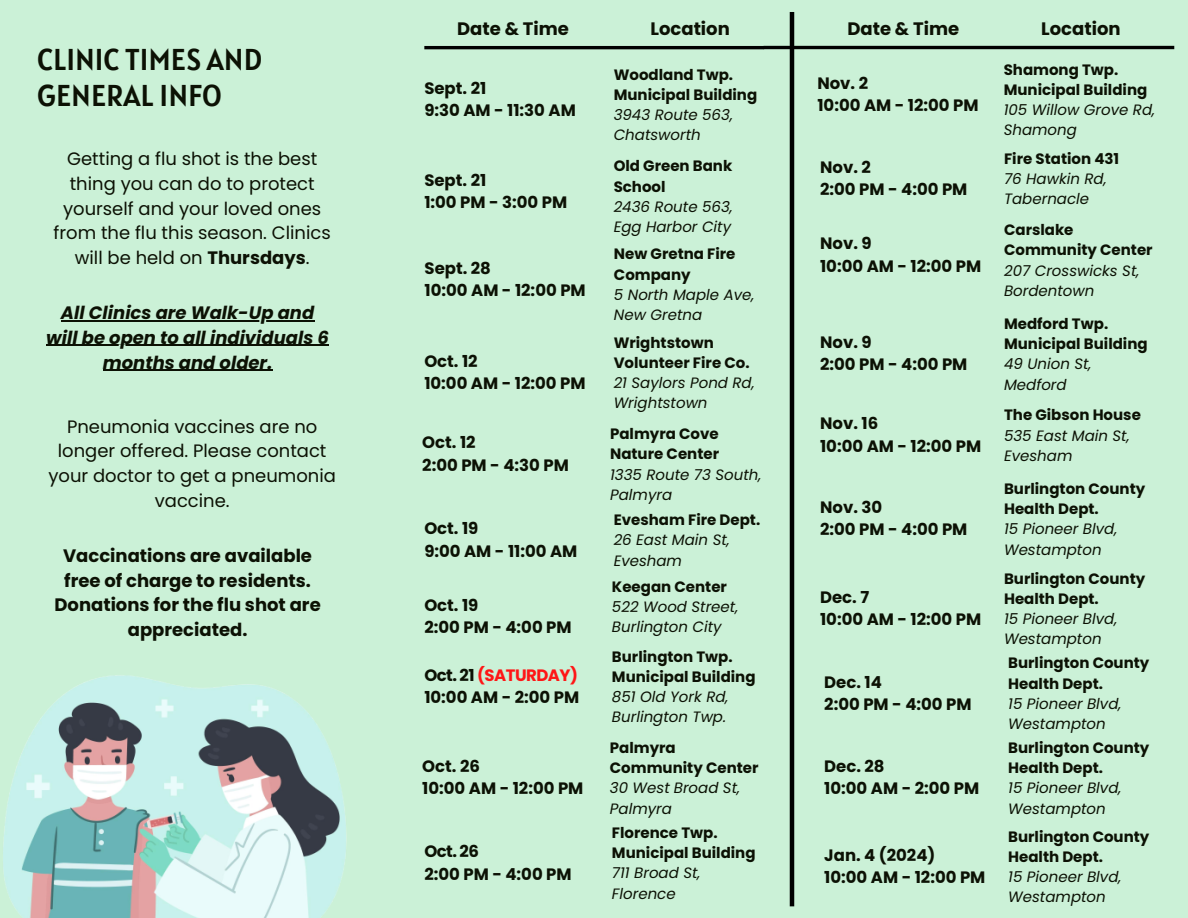
<style>
.page{position:relative;width:1188px;height:918px;background:#cbf1d7}
.page>*{position:absolute;margin:0;border:0;box-sizing:border-box;transform-origin:0 0}
.t1{font:30px/36px "Alatsi";color:#0c1104}
.t2{font:18px/24.8px "Poppins";color:#0c1104;text-align:center}
.t3{font:700 18px/24.8px "Poppins";color:#0c1104;text-align:center}
.t4{font:italic 700 18px/24.8px "Poppins";color:#0c1104;text-align:center}
.t5{font:700 16.5px "Poppins";color:#0c1104}
.t6{font:700 16.5px "Poppins";letter-spacing:-.03em;color:#ff1616}
.t7{font:700 15px/20.2px "Poppins";color:#0c1104}
.t8{font:italic 15px/20.2px "Poppins";color:#0c1104}
.s1{font-weight:700}
.s2{color:#0c1104}
</style>
<div class="page">
<img style="left:3px;top:675px;width:344px;height:243px">
<hr style="left:61px;top:320px;width:253px;height:1px;background:#0c1104">
<hr style="left:46px;top:345px;width:283px;height:1px;background:#0c1104">
<hr style="left:103px;top:370px;width:169px;height:1px;background:#0c1104">
<hr style="left:424px;top:46px;width:340px;height:3px;background:#000">
<hr style="left:764px;top:46px;width:410px;height:3px;background:#000">
<hr style="left:790px;top:12px;width:4px;height:894px;background:#000">
<p class="t1" style="left:37px;top:42px;width:226px">CLINIC TIMES AND<br>GENERAL INFO</p>
<p class="t2" style="left:54px;top:146px;width:279px">Getting a flu shot is the best thing you can do to protect yourself and your loved ones from the flu this season. Clinics will be held on <span class="s1">Thursdays</span>.</p>
<p class="t4" style="left:46px;top:300px;width:284px">All Clinics are Walk-Up and will be open to all individuals 6 months and older.</p>
<p class="t2" style="left:48px;top:414px;width:289px">Pneumonia vaccines are no longer offered. Please contact your doctor to get a pneumonia vaccine.</p>
<p class="t3" style="left:54px;top:543px;width:268px">Vaccinations are available free of charge to residents.<br>Donations for the flu shot are appreciated.</p>
<p class="t3" style="left:457px;top:16px;width:113px">Date &amp; Time</p>
<p class="t3" style="left:651px;top:16px;width:81px">Location</p>
<p class="t3" style="left:847px;top:16px;width:113px">Date &amp; Time</p>
<p class="t3" style="left:1041px;top:16px;width:81px">Location</p>
<p class="t5" style="left:424px;top:77px;width:63px">Sept. 21</p>
<p class="t5" style="left:424px;top:99px;width:153px">9:30 AM - 11:30 AM</p>
<p class="t5" style="left:424px;top:168px;width:63px">Sept. 21</p>
<p class="t5" style="left:424px;top:191px;width:144px">1:00 PM - 3:00 PM</p>
<p class="t5" style="left:425px;top:256px;width:68px">Sept. 28</p>
<p class="t5" style="left:425px;top:279px;width:163px">10:00 AM - 12:00 PM</p>
<p class="t5" style="left:424px;top:349px;width:55px">Oct. 12</p>
<p class="t5" style="left:424px;top:372px;width:163px">10:00 AM - 12:00 PM</p>
<p class="t5" style="left:422px;top:431px;width:55px">Oct. 12</p>
<p class="t5" style="left:422px;top:453px;width:148px">2:00 PM - 4:30 PM</p>
<p class="t5" style="left:424px;top:517px;width:56px">Oct. 19</p>
<p class="t5" style="left:424px;top:539px;width:155px">9:00 AM - 11:00 AM</p>
<p class="t5" style="left:424px;top:593px;width:56px">Oct. 19</p>
<p class="t5" style="left:424px;top:616px;width:149px">2:00 PM - 4:00 PM</p>
<p class="t6" style="left:424px;top:663px;width:155px"><span class="s2">Oct. 21</span> (SATURDAY)</p>
<p class="t5" style="left:424px;top:686px;width:156px">10:00 AM - 2:00 PM</p>
<p class="t5" style="left:422px;top:755px;width:59px">Oct. 26</p>
<p class="t5" style="left:422px;top:777px;width:163px">10:00 AM - 12:00 PM</p>
<p class="t5" style="left:424px;top:840px;width:56px">Oct. 26</p>
<p class="t5" style="left:424px;top:862px;width:149px">2:00 PM - 4:00 PM</p>
<p class="t7" style="left:614px;top:64px;width:145px">Woodland Twp.<br>Municipal Building</p>
<p class="t8" style="left:614px;top:105px;width:121px">3943 Route 563,<br>Chatsworth</p>
<p class="t7" style="left:614px;top:156px;width:120px">Old Green Bank<br>School</p>
<p class="t8" style="left:614px;top:196px;width:121px">2436 Route 563,<br>Egg Harbor City</p>
<p class="t7" style="left:614px;top:244px;width:123px">New Gretna Fire<br>Company</p>
<p class="t8" style="left:614px;top:285px;width:142px">5 North Maple Ave,<br>New Gretna</p>
<p class="t7" style="left:614px;top:332px;width:137px">Wrightstown<br>Volunteer Fire Co.</p>
<p class="t8" style="left:614px;top:373px;width:143px">21 Saylors Pond Rd,<br>Wrightstown</p>
<p class="t7" style="left:610px;top:424px;width:110px">Palmyra Cove<br>Nature Center</p>
<p class="t8" style="left:610px;top:464px;width:153px">1335 Route 73 South,<br>Palmyra</p>
<p class="t7" style="left:614px;top:510px;width:148px">Evesham Fire Dept.</p>
<p class="t8" style="left:614px;top:530px;width:118px">26 East Main St,<br>Evesham</p>
<p class="t7" style="left:612px;top:576px;width:117px">Keegan Center</p>
<p class="t8" style="left:612px;top:597px;width:128px">522 Wood Street,</p>
<p class="t8" style="left:612px;top:617px;width:111px">Burlington City</p>
<p class="t7" style="left:612px;top:646px;width:145px">Burlington Twp.<br>Municipal Building</p>
<p class="t8" style="left:612px;top:687px;width:118px">851 Old York Rd,<br>Burlington Twp.</p>
<p class="t7" style="left:610px;top:737px;width:150px">Palmyra<br>Community Center</p>
<p class="t8" style="left:610px;top:778px;width:132px">30 West Broad St,<br>Palmyra</p>
<p class="t7" style="left:612px;top:823px;width:145px">Florence Twp.<br>Municipal Building</p>
<p class="t8" style="left:612px;top:863px;width:90px">711 Broad St,<br>Florence</p>
<p class="t5" style="left:817px;top:72px;width:52px">Nov. 2</p>
<p class="t5" style="left:817px;top:94px;width:163px">10:00 AM - 12:00 PM</p>
<p class="t5" style="left:820px;top:156px;width:52px">Nov. 2</p>
<p class="t5" style="left:820px;top:178px;width:149px">2:00 PM - 4:00 PM</p>
<p class="t5" style="left:820px;top:232px;width:53px">Nov. 9</p>
<p class="t5" style="left:820px;top:254px;width:163px">10:00 AM - 12:00 PM</p>
<p class="t5" style="left:820px;top:331px;width:53px">Nov. 9</p>
<p class="t5" style="left:820px;top:353px;width:149px">2:00 PM - 4:00 PM</p>
<p class="t5" style="left:820px;top:412px;width:60px">Nov. 16</p>
<p class="t5" style="left:820px;top:435px;width:163px">10:00 AM - 12:00 PM</p>
<p class="t5" style="left:820px;top:496px;width:64px">Nov. 30</p>
<p class="t5" style="left:820px;top:518px;width:149px">2:00 PM - 4:00 PM</p>
<p class="t5" style="left:820px;top:585px;width:51px">Dec. 7</p>
<p class="t5" style="left:820px;top:608px;width:163px">10:00 AM - 12:00 PM</p>
<p class="t5" style="left:824px;top:670px;width:59px">Dec. 14</p>
<p class="t5" style="left:824px;top:693px;width:149px">2:00 PM - 4:00 PM</p>
<p class="t5" style="left:824px;top:755px;width:62px">Dec. 28</p>
<p class="t5" style="left:824px;top:777px;width:156px">10:00 AM - 2:00 PM</p>
<p class="t5" style="left:824px;top:843px;width:113px">Jan. 4 (2024)</p>
<p class="t5" style="left:824px;top:866px;width:163px">10:00 AM - 12:00 PM</p>
<p class="t7" style="left:1004px;top:59px;width:145px">Shamong Twp.<br>Municipal Building</p>
<p class="t8" style="left:1004px;top:100px;width:153px">105 Willow Grove Rd,<br>Shamong</p>
<p class="t7" style="left:1004px;top:148px;width:117px">Fire Station 431</p>
<p class="t8" style="left:1004px;top:169px;width:104px">76 Hawkin Rd,<br>Tabernacle</p>
<p class="t7" style="left:1004px;top:220px;width:150px">Carslake<br>Community Center</p>
<p class="t8" style="left:1004px;top:260px;width:137px">207 Crosswicks St,<br>Bordentown</p>
<p class="t7" style="left:1004px;top:313px;width:145px">Medford Twp.<br>Municipal Building</p>
<p class="t8" style="left:1004px;top:354px;width:89px">49 Union St,<br>Medford</p>
<p class="t7" style="left:1004px;top:405px;width:138px">The Gibson House</p>
<p class="t8" style="left:1004px;top:425px;width:127px">535 East Main St,<br>Evesham</p>
<p class="t7" style="left:1004px;top:478px;width:143px">Burlington County<br>Health Dept.</p>
<p class="t8" style="left:1004px;top:519px;width:115px">15 Pioneer Blvd,<br>Westampton</p>
<p class="t7" style="left:1004px;top:568px;width:143px">Burlington County<br>Health Dept.</p>
<p class="t8" style="left:1004px;top:609px;width:115px">15 Pioneer Blvd,<br>Westampton</p>
<p class="t7" style="left:1008px;top:653px;width:143px">Burlington County<br>Health Dept.</p>
<p class="t8" style="left:1008px;top:694px;width:115px">15 Pioneer Blvd,<br>Westampton</p>
<p class="t7" style="left:1008px;top:737px;width:143px">Burlington County<br>Health Dept.</p>
<p class="t8" style="left:1008px;top:778px;width:115px">15 Pioneer Blvd,<br>Westampton</p>
<p class="t7" style="left:1008px;top:826px;width:143px">Burlington County<br>Health Dept.</p>
<p class="t8" style="left:1008px;top:867px;width:115px">15 Pioneer Blvd,<br>Westampton</p>
</div>
